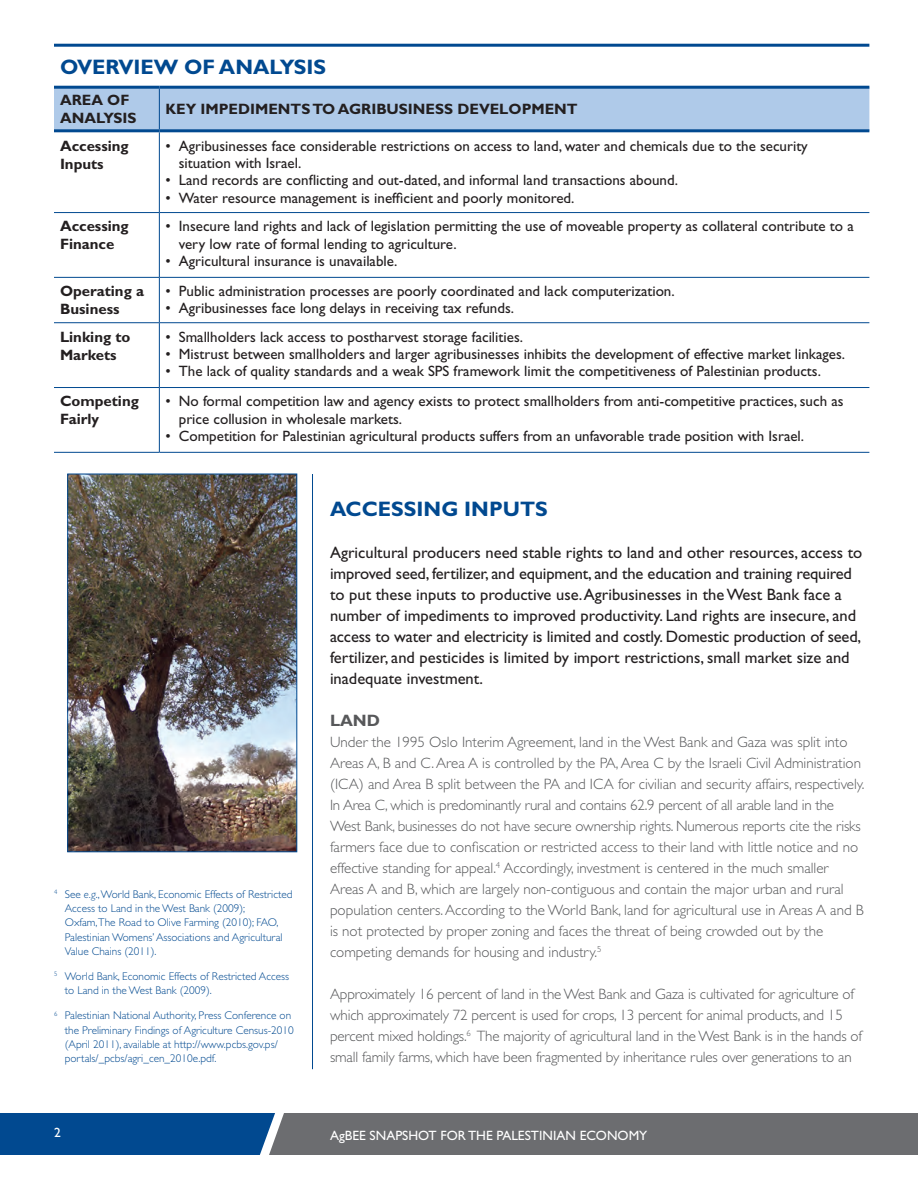
<style>
.page{position:relative;width:918px;height:1188px;background:#fff}
.page>*{position:absolute;margin:0;border:0;box-sizing:border-box;transform-origin:0 0}
.t1{font:700 21px "Gill Sans Std";color:#014990}
.t2{font:16.5px/21px "Gill Sans Std";color:#231f20}
.t3{font:700 16.5px "Gill Sans Std";color:#57585a}
.t4{font:300 15px/21px "Gill Sans Std";color:#57585a}
.t5{font:15px/17.2px "Gill Sans Std";color:#231f20}
.t6{font:700 15px/18px "Gill Sans Std";color:#231f20}
.t7{font:13.5px "Gill Sans Std";color:#fff}
.t8{font:300 11.25px/14.2px "Gill Sans Std";color:#014990}
.s1{font-style:italic}
</style>
<div class="page">
<svg style="left:0;top:1113px;width:918px;height:42px;background:#4d637a"></svg>
<hr style="left:312px;top:474px;width:1px;height:595px;background:#014990">
<div style="left:54px;top:89px;width:815px;height:40px;background:#afcae9"></div>
<hr style="left:54px;top:86px;width:105px;height:3px;background:#014990">
<hr style="left:159px;top:86px;width:710px;height:3px;background:#014990">
<hr style="left:54px;top:129px;width:105px;height:3px;background:#014990">
<hr style="left:159px;top:129px;width:710px;height:3px;background:#014990">
<hr style="left:159px;top:89px;width:1px;height:40px;background:#014990">
<hr style="left:159px;top:132px;width:1px;height:80px;background:#014990">
<hr style="left:54px;top:212px;width:105px;height:1px;background:#014990">
<hr style="left:159px;top:212px;width:710px;height:1px;background:#014990">
<hr style="left:159px;top:213px;width:1px;height:64px;background:#014990">
<hr style="left:54px;top:277px;width:105px;height:1px;background:#014990">
<hr style="left:159px;top:277px;width:710px;height:1px;background:#014990">
<hr style="left:159px;top:278px;width:1px;height:44px;background:#014990">
<hr style="left:54px;top:322px;width:105px;height:1px;background:#014990">
<hr style="left:159px;top:322px;width:710px;height:1px;background:#014990">
<hr style="left:159px;top:323px;width:1px;height:64px;background:#014990">
<hr style="left:54px;top:387px;width:105px;height:1px;background:#014990">
<hr style="left:159px;top:387px;width:710px;height:1px;background:#014990">
<hr style="left:159px;top:388px;width:1px;height:64px;background:#014990">
<hr style="left:54px;top:452px;width:105px;height:1px;background:#014990">
<hr style="left:159px;top:452px;width:710px;height:1px;background:#014990">
<hr style="left:54px;top:44px;width:815px;height:3px;background:#014990">
<img style="left:70px;top:476px;width:225px;height:374px">
<div style="left:68px;top:474px;width:229px;height:378px;border:1px solid #014990"></div>
<h1 class="t1" style="left:60px;top:55px;width:264px">OVERVIEW OF ANALYS IS</h1>
<p class="t6" style="left:60px;top:91px;width:75px">AREA OF<br>ANALYS IS</p>
<p class="t6" style="left:165px;top:100px;width:270px">KEY I MPEDIMENTS TO AGRIBUSINESS</p>
<p class="t6" style="left:457px;top:100px;width:122px">DEVELOPMENT</p>
<p class="t6" style="left:60px;top:137px;width:70px">ACCESSING<br>I NPUTS</p>
<p class="t5" style="left:179px;top:137px;width:631px;text-indent:-13px">• Agribusinesses face considerable restrictions on access to land, water and chemicals due to the security situation with Israel.</p>
<p class="t5" style="left:165px;top:172px;width:514px">• Land records are conflicting and out-dated, and informal land transactions abound.</p>
<p class="t5" style="left:165px;top:189px;width:411px">• Water resource management is inefficient and poorly monitored.</p>
<p class="t6" style="left:60px;top:217px;width:70px">ACCESSING<br>FINANCE</p>
<p class="t5" style="left:179px;top:218px;width:676px;text-indent:-13px">• Insecure land rights and lack of legislation permitting the use of moveable property as collateral contribute to a very low rate of formal lending to agriculture.</p>
<p class="t5" style="left:165px;top:252px;width:234px">• Agricultural insurance is unavailable.</p>
<p class="t6" style="left:60px;top:282px;width:85px">OPERATING A<br>BUSINESS</p>
<p class="t5" style="left:165px;top:283px;width:511px">• Public administration processes are poorly coordinated and lack computerization.</p>
<p class="t5" style="left:165px;top:300px;width:350px">• Agribusinesses face long delays in receiving tax refunds.</p>
<p class="t6" style="left:60px;top:328px;width:72px">LINKING TO<br>MARKETS</p>
<p class="t5" style="left:165px;top:328px;width:359px">• Smallholders lack access to postharvest storage facilities.</p>
<p class="t5" style="left:165px;top:345px;width:681px">• Mistrust between smallholders and larger agribusinesses inhibits the development of effective market linkages.</p>
<p class="t5" style="left:165px;top:363px;width:657px">• The lack of quality standards and a weak SPS framework limit the competitiveness of Palestinian products.</p>
<p class="t6" style="left:60px;top:392px;width:80px">COMPETING<br>FAIRLY</p>
<p class="t5" style="left:179px;top:393px;width:666px;text-indent:-13px">• No formal competition law and agency exists to protect smallholders from anti-competitive practices, such as price collusion in wholesale markets.</p>
<p class="t5" style="left:165px;top:427px;width:640px">• Competition for Palestinian agricultural products suffers from an unfavorable trade position with Israel.</p>
<p class="t8" style="left:65px;top:887px;width:229px;text-indent:-11px"><sup>4</sup> See <span class="s1">e.g</span>., World Bank, Economic Effects of Restricted Access to Land in the West Bank (2009); Oxfam,The Road to Olive Farming (2010); FAO, Palestinian Womens’ Associations and Agricultural Value Chains (2011).</p>
<p class="t8" style="left:65px;top:969px;width:226px;text-indent:-11px"><sup>5</sup> World Bank, Economic Effects of Restricted Access to Land in the West Bank (2009).</p>
<p class="t8" style="left:65px;top:1008px;width:231px;text-indent:-11px"><sup>6</sup> Palestinian National Authority, Press Conference on the Preliminary Findings of Agriculture Census-2010 (April 2011), available at http://www.pcbs.gov.ps/ portals/_pcbs/agri_cen_2010e.pdf.</p>
<h1 class="t1" style="left:330px;top:496px;width:62px">ACCESS</h1>
<h1 class="t1" style="left:417px;top:496px;width:129px">ING I NPUTS</h1>
<p class="t2" style="left:330px;top:542px;width:534px">Agricultural producers need stable rights to land and other resources, access to improved seed, fertilizer, and equipment, and the education and training required to put these inputs to productive use. Agribusinesses in the West Bank face a number of impediments to improved productivity. Land rights are insecure, and access to water and electricity is limited and costly. Domestic production of seed, fertilizer, and pesticides is limited by import restrictions, small market size and inadequate investment.</p>
<p class="t3" style="left:330px;top:711px;width:52px">LAND</p>
<p class="t4" style="left:330px;top:732px;width:536px">Under the 1995 Oslo Interim Agreement, land in the West Bank and Gaza was split into Areas A, B and C. Area A is controlled by the PA, Area C by the Israeli Civil Administration (ICA) and Area B split between the PA and ICA for civilian and security affairs, respectively.<br>In Area C, which is predominantly rural and contains 62.9 percent of all arable land in the West Bank, businesses do not have secure ownership rights. Numerous reports cite the risks farmers face due to confiscation or restricted access to their land with little notice and no effective standing for appeal.<sup>4</sup> Accordingly, investment is centered in the much smaller Areas A and B, which are largely non-contiguous and contain the major urban and rural population centers. According to the World Bank, land for agricultural use in Areas A and B is not protected by proper zoning and faces the threat of being crowded out by the competing demands for housing and industry.<sup>5</sup></p>
<p class="t4" style="left:330px;top:984px;width:534px">Approximately 16 percent of land in the West Bank and Gaza is cultivated for agriculture of which approximately 72 percent is used for crops, 13 percent for animal products, and 15 percent mixed holdings.<sup>6</sup> The majority of agricultural land in the West Bank is in the hands of small family farms, which have been fragmented by inheritance rules over generations to an</p>
<p class="t7" style="left:54px;top:1125px;width:8px">2</p>
<p class="t7" style="left:330px;top:1128px;width:319px">AgBEE Snapshot For the Palestinian Economy</p>
</div>
